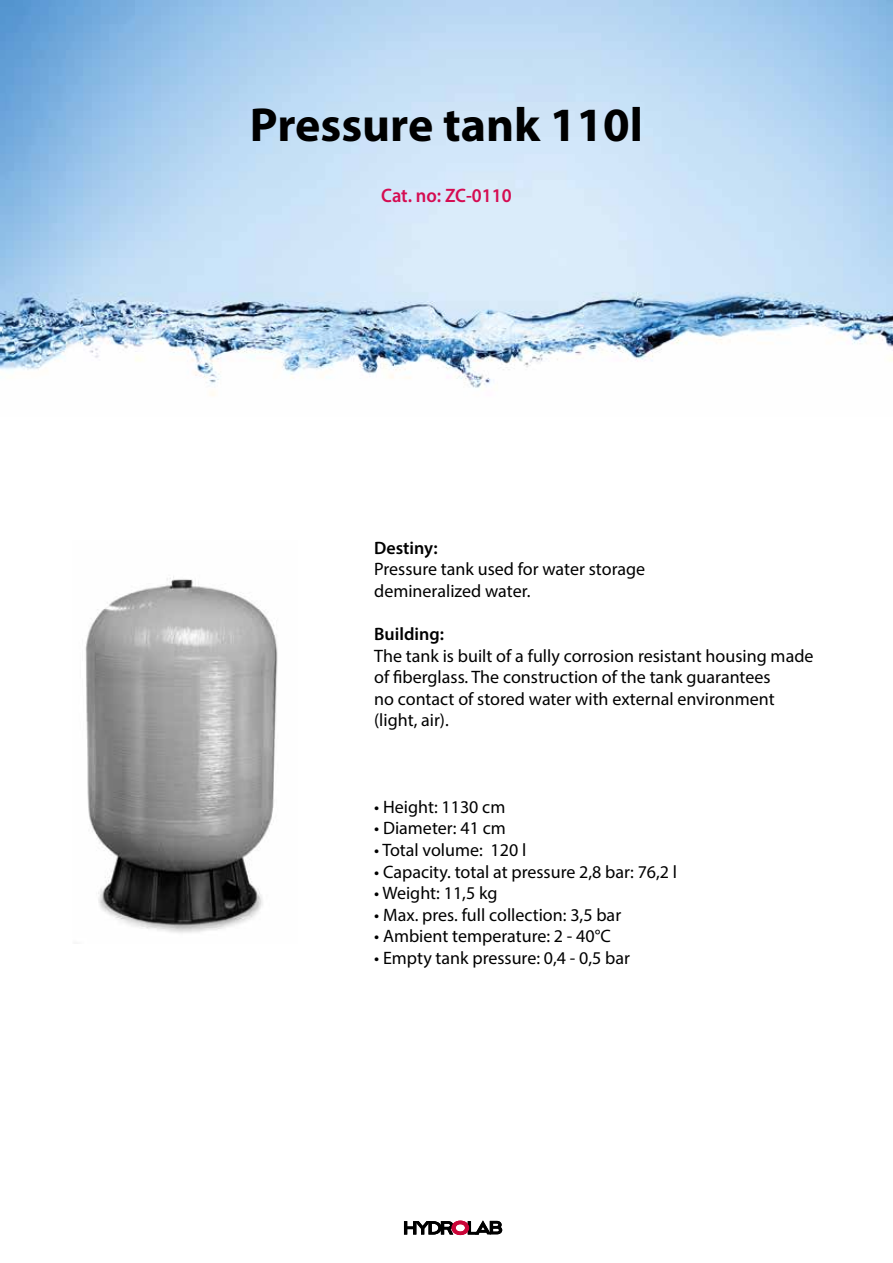
<style>
.page{position:relative;width:893px;height:1263px;background:#fff}
.page>*{position:absolute;margin:0;border:0;box-sizing:border-box;transform-origin:0 0}
.t1{font:700 48px "Myriad Pro";color:#000}
.t2{font:600 19.5px "Myriad Pro";color:#d50c52;scale:.95 1}
.t3{font:18px/21.6px "Myriad Pro";color:#000}
.t4{font:600 18px "Myriad Pro";color:#000}
</style>
<div class="page">
<img style="left:85px;top:576px;width:193px;height:357px">
<svg style="left:404px;top:1220px;width:98px;height:15px"></svg>
<img style="left:0;top:0;width:893px;height:396px">
<h1 class="t1" style="left:250px;top:94px;width:395px">Pressure tank 110l</h1>
<p class="t2" style="left:381px;top:183px;width:139px">Cat. no: ZC-0110</p>
<p class="t4" style="left:374px;top:536px;width:65px">Destiny:</p>
<p class="t3" style="left:374px;top:558px;width:273px">Pressure tank used for water storage demineralized water.</p>
<p class="t4" style="left:374px;top:622px;width:71px">Building:</p>
<p class="t3" style="left:374px;top:644px;width:441px">The tank is built of a fully corrosion resistant housing made of fiberglass. The construction of the tank guarantees<br>no contact of stored water with external environment (light, air).</p>
<p class="t3" style="left:374px;top:796px;width:133px">• Height: 1130 cm</p>
<p class="t3" style="left:374px;top:817px;width:133px">• Diameter: 41 cm</p>
<p class="t3" style="left:374px;top:839px;width:154px">• Total volume: 120 l</p>
<p class="t3" style="left:374px;top:860px;width:305px">• Capacity. total at pressure 2,8 bar: 76,2 l</p>
<p class="t3" style="left:374px;top:882px;width:125px">• Weight: 11,5 kg</p>
<p class="t3" style="left:374px;top:904px;width:248px">• Max. pres. full collection: 3,5 bar</p>
<p class="t3" style="left:374px;top:925px;width:238px">• Ambient temperature: 2 - 40°C</p>
<p class="t3" style="left:374px;top:947px;width:257px">• Empty tank pressure: 0,4 - 0,5 bar</p>
</div>
